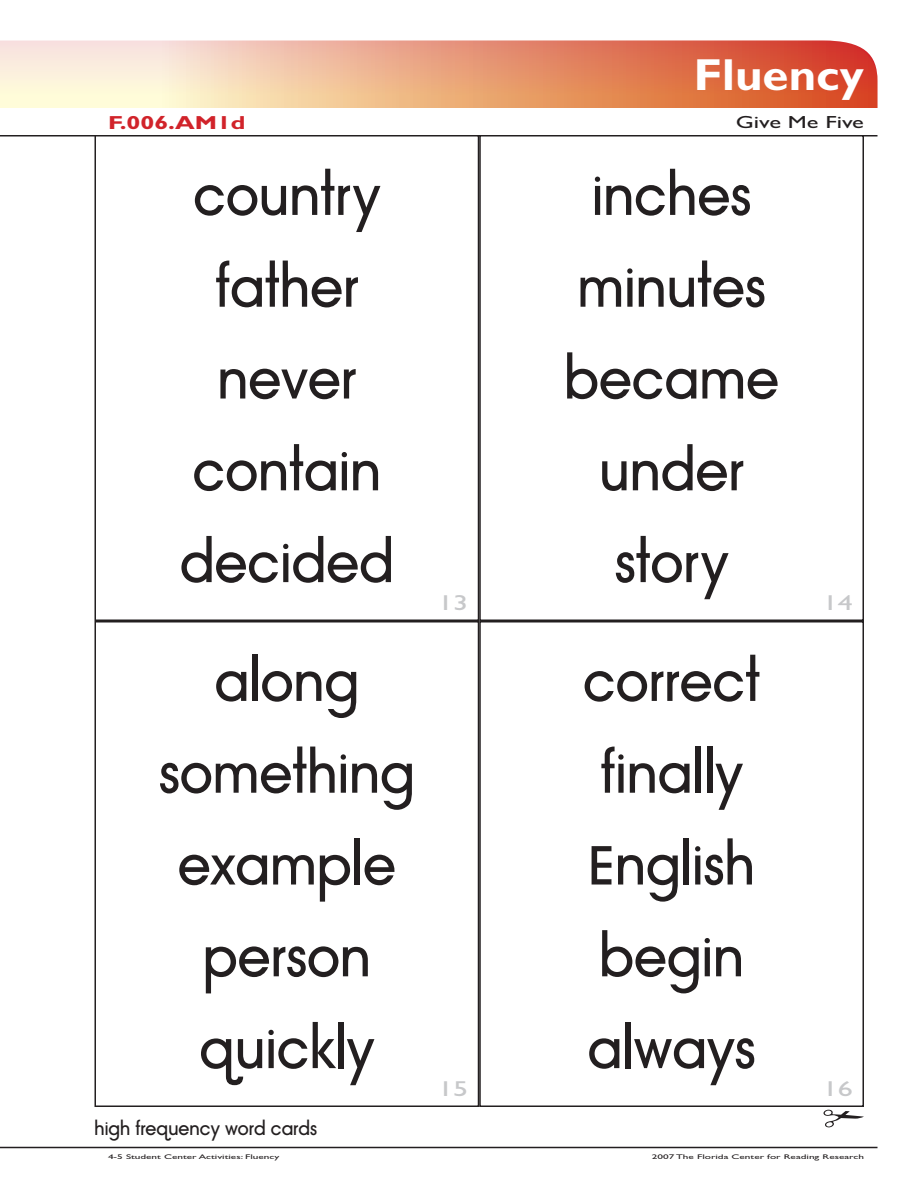
<style>
.page{position:relative;width:918px;height:1188px;background:#fff}
.page>*{position:absolute;margin:0;border:0;box-sizing:border-box;transform-origin:0 0}
.t1{font:54px "Avant Garde Medium Modified";color:#231f20}
.t2{font:700 45px "Gill Sans MT Modified";color:#fff;scale:1.05 1}
.t3{font:21.6px "Gill Sans MT Modified";color:#c7c8ca;scale:1.39 1}
.t4{font:700 18.9px "Gill Sans MT Modified";color:#d1232a;scale:1.33 1}
.t5{font:18px "Avant Garde Medium Modified";color:#231f20}
.t6{font:17.55px "Gill Sans MT Modified";color:#231f20;scale:1.39 1}
.t7{font:6.75px "Gill Sans MT Modified";color:#231f20;scale:1.67 1}
</style>
<div class="page">
<svg style="left:0;top:40px;width:878px;height:68px;background:#eaa686"></svg>
<hr style="left:0;top:1147px;width:878px;height:1px;background:#231f20">
<hr style="left:0;top:135px;width:878px;height:1px;background:#231f20">
<div style="left:94px;top:135px;width:385px;height:486px;border:2px solid #231f20"></div>
<div style="left:479px;top:621px;width:385px;height:486px;border:2px solid #231f20"></div>
<div style="left:94px;top:621px;width:385px;height:486px;border:2px solid #231f20"></div>
<div style="left:479px;top:135px;width:385px;height:486px;border:2px solid #231f20"></div>
<svg style="left:824px;top:1110px;width:40px;height:17px"></svg>
<p class="t2" style="left:694px;top:48px;width:164px">Fluency</p>
<p class="t4" style="left:108px;top:111px;width:105px">F.006.AM1d</p>
<p class="t6" style="left:736px;top:112px;width:94px">Give Me Five</p>
<p class="t1" style="left:592px;top:163px;width:161px">inches</p>
<p class="t1" style="left:193px;top:163px;width:189px">country</p>
<p class="t1" style="left:215px;top:255px;width:145px">father</p>
<p class="t1" style="left:577px;top:255px;width:190px">minutes</p>
<p class="t1" style="left:217px;top:347px;width:140px">never</p>
<p class="t1" style="left:193px;top:438px;width:190px">contain</p>
<p class="t1" style="left:180px;top:530px;width:216px">decided</p>
<p class="t1" style="left:215px;top:649px;width:146px">along</p>
<p class="t1" style="left:159px;top:741px;width:257px">something</p>
<p class="t1" style="left:178px;top:833px;width:220px">example</p>
<p class="t1" style="left:203px;top:924px;width:169px">person</p>
<p class="t1" style="left:199px;top:1016px;width:177px">quickly</p>
<p class="t5" style="left:94px;top:1118px;width:224px">high frequency word cards</p>
<p class="t1" style="left:564px;top:347px;width:216px">became</p>
<p class="t1" style="left:599px;top:438px;width:146px">under</p>
<p class="t1" style="left:615px;top:530px;width:115px">story</p>
<p class="t3" style="left:438px;top:590px;width:23px">13</p>
<p class="t3" style="left:823px;top:590px;width:23px">14</p>
<p class="t1" style="left:583px;top:649px;width:179px">correct</p>
<p class="t1" style="left:600px;top:741px;width:144px">finally</p>
<p class="t1" style="left:588px;top:833px;width:168px">English</p>
<p class="t1" style="left:599px;top:924px;width:146px">begin</p>
<p class="t1" style="left:588px;top:1016px;width:170px">always</p>
<p class="t3" style="left:438px;top:1076px;width:23px">15</p>
<p class="t3" style="left:823px;top:1076px;width:23px">16</p>
<p class="t7" style="left:108px;top:1153px;width:104px">4-5 Student Center Activities: Fluency</p>
<p class="t7" style="left:652px;top:1153px;width:128px">2007 The Florida Center for Reading Research</p>
</div>
